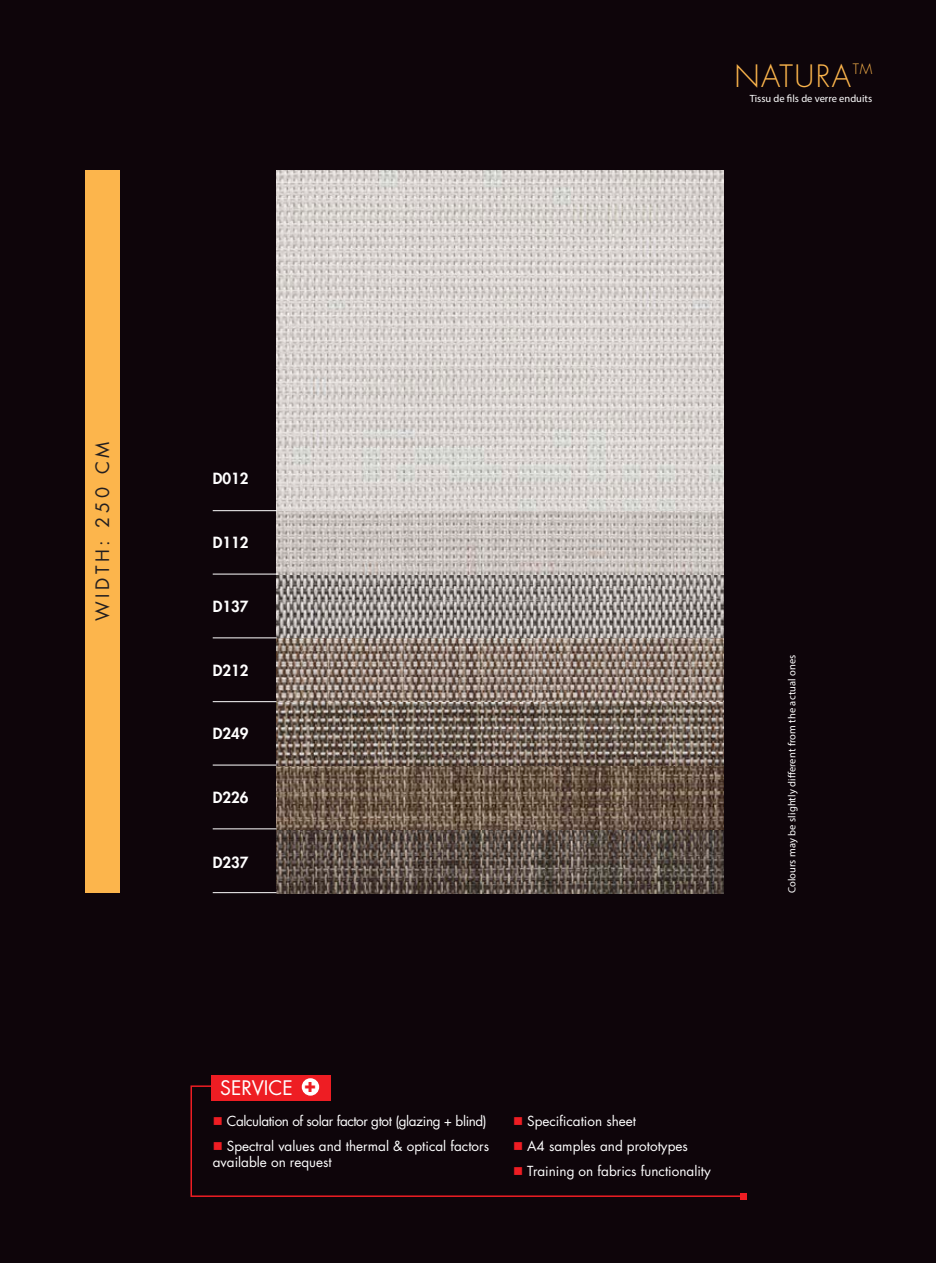
<style>
.page{position:relative;width:936px;height:1263px;background:#fff}
.page>*{position:absolute;margin:0;border:0;box-sizing:border-box;transform-origin:0 0}
.t1{font:300 30px "Futura";letter-spacing:.05em;color:#fcb54c}
.t2{font:19.5px "Futura";color:#fff}
.t3{font:18px "Futura";letter-spacing:.2em;color:#231f20}
.t4{font:800 15px "Futura";color:#fff}
.t5{font:13.5px/16.5px "Futura";color:#fff}
.t6{font:13.5px "Futura";letter-spacing:-.03em;color:#fff}
.t7{font:10.5px "Myriad Pro";letter-spacing:.01em;color:#fff}
.s1{color:#ee1d23}
</style>
<div class="page">
<div style="left:0;top:0;width:935px;height:1263px;background:#0e050a"></div>
<div style="left:85px;top:170px;width:34px;height:723px;background:#fcb54c"></div>
<img style="left:276px;top:829px;width:447px;height:64px">
<img style="left:276px;top:765px;width:447px;height:64px">
<img style="left:276px;top:702px;width:447px;height:63px">
<img style="left:276px;top:638px;width:447px;height:64px">
<img style="left:276px;top:574px;width:447px;height:64px">
<img style="left:276px;top:510px;width:447px;height:64px">
<img style="left:276px;top:170px;width:447px;height:340px">
<hr style="left:213px;top:510px;width:63px;height:1px;background:#fff">
<hr style="left:213px;top:574px;width:63px;height:1px;background:#fff">
<hr style="left:213px;top:765px;width:63px;height:1px;background:#fff">
<hr style="left:213px;top:637px;width:63px;height:1px;background:#fff">
<hr style="left:213px;top:828px;width:63px;height:1px;background:#fff">
<hr style="left:213px;top:701px;width:63px;height:1px;background:#fff">
<hr style="left:213px;top:892px;width:63px;height:1px;background:#fff">
<svg style="left:190px;top:1085px;width:550px;height:112px"></svg>
<svg style="left:740px;top:1193px;width:6px;height:6px"></svg>
<div style="left:212px;top:1075px;width:119px;height:25px;background:#ee1d23"></div>
<div style="left:302px;top:1078px;width:17px;height:18px;background:#fff;border-radius:50%"></div>
<p class="t1" style="left:734px;top:57px;width:139px">NATURA<sup>TM</sup></p>
<p class="t7" style="left:749px;top:92px;width:124px">Tissu de fils de verre enduits</p>
<p class="t3" style="left:90px;top:621px;width:181px;rotate:-90deg">WIDTH: 250 CM</p>
<p class="t4" style="left:213px;top:469px;width:37px">D012</p>
<p class="t4" style="left:213px;top:533px;width:37px">D112</p>
<p class="t4" style="left:213px;top:596px;width:37px">D137</p>
<p class="t4" style="left:213px;top:660px;width:37px">D212</p>
<p class="t4" style="left:213px;top:724px;width:37px">D249</p>
<p class="t4" style="left:213px;top:787px;width:37px">D226</p>
<p class="t4" style="left:213px;top:852px;width:37px">D237</p>
<p class="t2" style="left:220px;top:1075px;width:98px">SERVICE <sup>+</sup></p>
<p class="t6" style="left:213px;top:1112px;width:275px"><span class="s1">■</span> Calculation of solar factor gtot (glazing + blind)</p>
<p class="t5" style="left:213px;top:1137px;width:278px"><span class="s1">■</span> Spectral values and thermal &amp; optical factors available on request</p>
<p class="t5" style="left:513px;top:1112px;width:124px"><span class="s1">■</span> Specification sheet</p>
<p class="t5" style="left:513px;top:1137px;width:176px"><span class="s1">■</span> A4 samples and prototypes</p>
<p class="t5" style="left:513px;top:1162px;width:199px"><span class="s1">■</span> Training on fabrics functionality</p>
<p class="t7" style="left:785px;top:893px;width:240px;rotate:-90deg">Colours may be slightly different from the actual ones</p>
</div>
